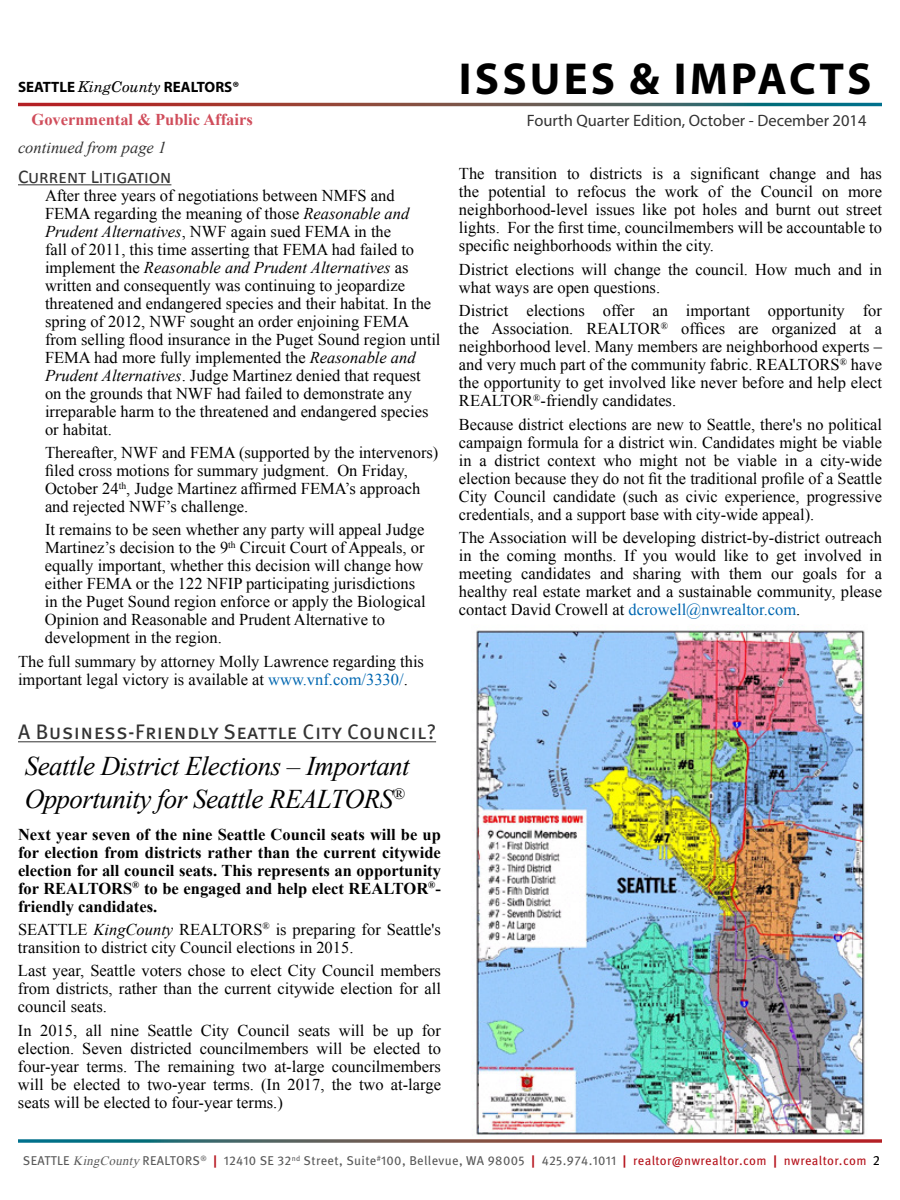
<style>
.page{position:relative;width:900px;height:1200px;background:#fff}
.page>*{position:absolute;margin:0;border:0;box-sizing:border-box;transform-origin:0 0}
.t1{font:700 45px "Myriad Pro";letter-spacing:.07em;color:#000}
.t2{font:italic 27px/33px "Times New Roman";letter-spacing:-.02em;color:#000}
.t3{font:21px "Meta OT";letter-spacing:.02em;color:#333}
.t4{font:19.5px "Calibri";color:#333}
.t5{font:16.5px/18px "Times New Roman";color:#000}
.t6{font:700 16.5px/18px "Times New Roman";color:#000;text-align:justify}
.t7{font:16.5px "Myriad Pro";color:#333}
.t8{font:700 16.5px "Times New Roman";color:#d04d5b}
.t9{font:italic 16.5px "Times New Roman";color:#333}
.t10{font:700 15px "Myriad Pro";color:#000}
.t11{font:12.75px "Meta OT";letter-spacing:.03em;color:#595959}
.s1{font-family:"New Century Schlbk";font-weight:400;font-style:italic}
.s2{font-style:italic}
.s3{color:#0067b1}
.s4{font-family:"Times New Roman";font-style:italic}
.s5{font-weight:700;color:#b5121b}
.s6{color:#b5121b}
.s7{font-size:13.5px;color:#000}
</style>
<div class="page">
<hr style="left:18px;top:184px;width:153px;height:1px;background:#333">
<hr style="left:18px;top:742px;width:418px;height:1px;background:#333">
<img style="left:472px;top:630px;width:393px;height:506px">
<svg style="left:18px;top:1139px;width:864px;height:4px;background:#816765"></svg>
<p class="t10" style="left:18px;top:77px;width:223px">SEATTLE <span class="s1">KingCounty</span> REALTORS®</p>
<p class="t8" style="left:32px;top:108px;width:223px">Governmental &amp; Public Affairs</p>
<p class="t9" style="left:18px;top:136px;width:150px">continued from page 1</p>
<p class="t4" style="left:18px;top:164px;width:155px">Current Litigation</p>
<p class="t5" style="left:45px;top:186px;width:397px">After three years of negotiations between NMFS and FEMA regarding the meaning of those <span class="s2">Reasonable and Prudent Alternatives</span>, NWF again sued FEMA in the<br>fall of 2011, this time asserting that FEMA had failed to implement the <span class="s2">Reasonable and Prudent Alternatives</span> as written and consequently was continuing to jeopardize threatened and endangered species and their habitat. In the spring of 2012, NWF sought an order enjoining FEMA from selling flood insurance in the Puget Sound region until FEMA had more fully implemented the <span class="s2">Reasonable and Prudent Alternatives</span>. Judge Martinez denied that request on the grounds that NWF had failed to demonstrate any irreparable harm to the threatened and endangered species or habitat.</p>
<p class="t5" style="left:45px;top:443px;width:395px">Thereafter, NWF and FEMA (supported by the intervenors) filed cross motions for summary judgment. On Friday, October 24<sup>th</sup>, Judge Martinez affirmed FEMA’s approach and rejected NWF’s challenge.</p>
<p class="t5" style="left:45px;top:521px;width:382px">It remains to be seen whether any party will appeal Judge Martinez’s decision to the 9<sup>th</sup> Circuit Court of Appeals, or equally important, whether this decision will change how either FEMA or the 122 NFIP participating jurisdictions in the Puget Sound region enforce or apply the Biological Opinion and Reasonable and Prudent Alternative to development in the region.</p>
<p class="t5" style="left:18px;top:652px;width:408px">The full summary by attorney Molly Lawrence regarding this important legal victory is available at <span class="s3">www.vnf.com/3330/</span>.</p>
<p class="t3" style="left:18px;top:718px;width:420px">A Business-Friendly Seattle City Council?</p>
<h2 class="t2" style="left:25px;top:749px;width:387px">Seattle District Elections – Important<br>Opportunity for Seattle REALTORS<sup>®</sup></h2>
<p class="t6" style="left:18px;top:825px;width:425px">Next year seven of the nine Seattle Council seats will be up for election from districts rather than the current citywide election for all council seats. This represents an opportunity for REALTORS<sup>®</sup> to be engaged and help elect REALTOR<sup>®</sup>- friendly candidates.</p>
<p class="t5" style="left:18px;top:920px;width:425px">SEATTLE <span class="s2">KingCounty</span> REALTORS<sup>®</sup> is preparing for Seattle's transition to district city Council elections in 2015.</p>
<p class="t5" style="left:18px;top:962px;width:425px;text-align:justify">Last year, Seattle voters chose to elect City Council members from districts, rather than the current citywide election for all council seats.</p>
<p class="t5" style="left:18px;top:1021px;width:425px;text-align:justify">In 2015, all nine Seattle City Council seats will be up for election. Seven districted councilmembers will be elected to four-year terms. The remaining two at-large councilmembers will be elected to two-year terms. (In 2017, the two at-large seats will be elected to four-year terms.)</p>
<h1 class="t1" style="left:459px;top:49px;width:414px">ISSUES &amp; IMPACTS</h1>
<p class="t7" style="left:527px;top:111px;width:341px">Fourth Quarter Edition, October - December 2014</p>
<p class="t5" style="left:459px;top:165px;width:425px;text-align:justify">The transition to districts is a significant change and has the potential to refocus the work of the Council on more neighborhood-level issues like pot holes and burnt out street lights. For the first time, councilmembers will be accountable to specific neighborhoods within the city.</p>
<p class="t5" style="left:459px;top:260px;width:425px">District elections will change the council. How much and in what ways are open questions.</p>
<p class="t5" style="left:459px;top:301px;width:425px;text-align:justify">District elections offer an important opportunity for the Association. REALTOR<sup>®</sup> offices are organized at a neighborhood level. Many members are neighborhood experts – and very much part of the community fabric. REALTORS<sup>®</sup> have the opportunity to get involved like never before and help elect REALTOR<sup>®</sup>-friendly candidates.</p>
<p class="t5" style="left:459px;top:415px;width:425px;text-align:justify">Because district elections are new to Seattle, there's no political campaign formula for a district win. Candidates might be viable in a district context who might not be viable in a city-wide election because they do not fit the traditional profile of a Seattle City Council candidate (such as civic experience, progressive credentials, and a support base with city-wide appeal).</p>
<p class="t5" style="left:459px;top:528px;width:425px;text-align:justify">The Association will be developing district-by-district outreach in the coming months. If you would like to get involved in meeting candidates and sharing with them our goals for a healthy real estate market and a sustainable community, please contact David Crowell at <span class="s3">dcrowell@nwrealtor.com</span>.</p>
<p class="t11" style="left:23px;top:1153px;width:858px">SEATTLE <span class="s4">KingCounty</span> REALTORS<sup>®</sup> <span class="s5">|</span> 12410 SE 32<sup>nd</sup> Street, Suite<sup>#</sup>100, Bellevue, WA 98005 <span class="s5">|</span> 425.974.1011 <span class="s5">|</span> <span class="s6">realtor@nwrealtor.com</span> <span class="s5">|</span> <span class="s6">nwrealtor.com</span> <span class="s7">2</span></p>
</div>
